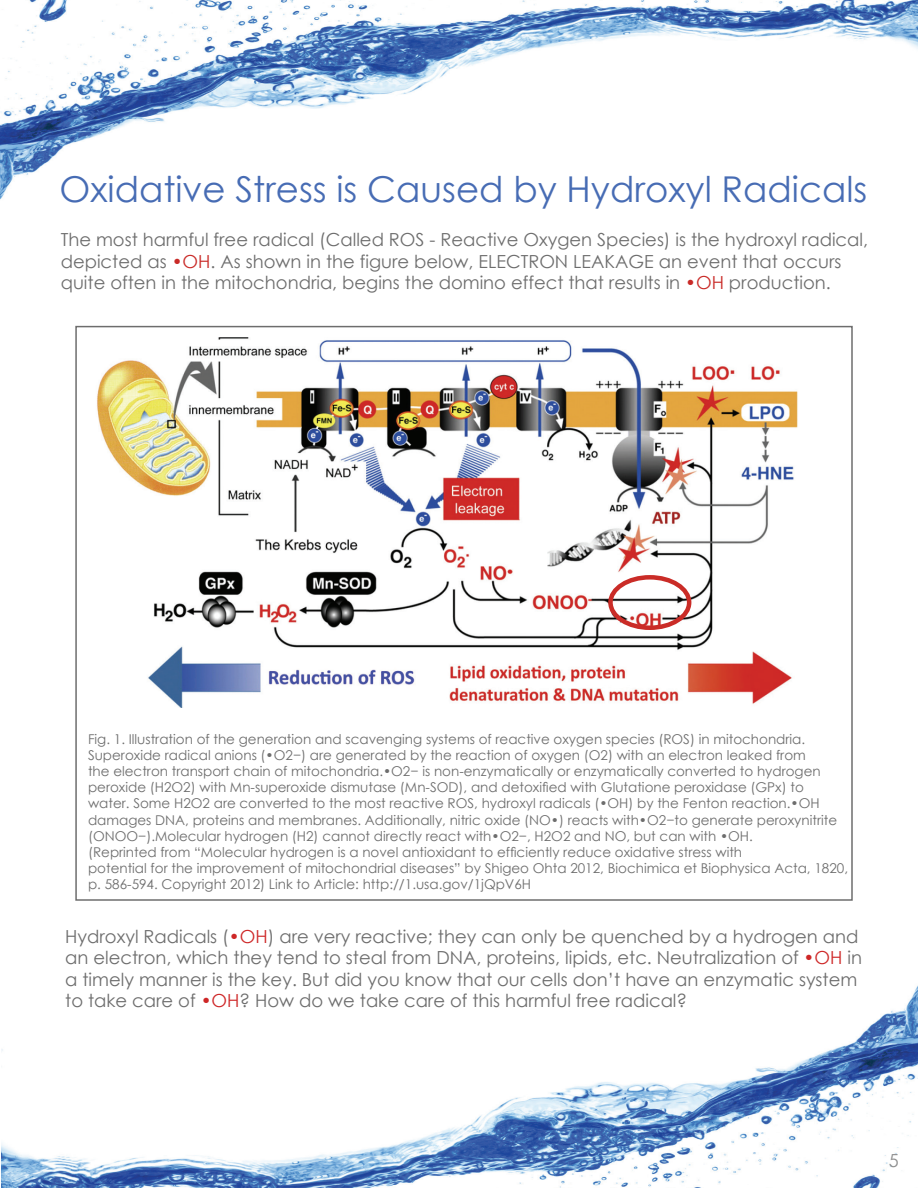
<style>
.page{position:relative;width:918px;height:1188px;background:#fff}
.page>*{position:absolute;margin:0;border:0;box-sizing:border-box;transform-origin:0 0}
.t1{font:35.55px "Century Gothic";color:#476cb4}
.t2{font:18px/21.6px "Century Gothic";color:#6d6d6d}
.t3{font:18px "Century Gothic";color:#8f8f8f}
.t4{font:13.5px/16.2px "Century Gothic";color:#6d6d6d}
.s1{color:#c92a27}
.s2{color:#ce2727}
.s3{color:#ce2627}
</style>
<div class="page">
<img style="left:0;top:1px;width:918px;height:199px">
<img style="left:1px;top:985px;width:917px;height:203px">
<hr style="left:0;top:0;width:918px;height:1px;background:#5d5d5d">
<img style="left:97px;top:337px;width:701px;height:371px">
<div style="left:608px;top:575px;width:83px;height:55px;border:4px solid #ca2c27;border-radius:50%"></div>
<p class="t1" style="left:60px;top:165px;width:809px">Oxidative Stress is Caused by Hydroxyl Radicals</p>
<p class="t2" style="left:61px;top:228px;width:809px">The most harmful free radical (Called ROS - Reactive Oxygen Species) is the hydroxyl radical, depicted as <span class="s1">•OH</span>. As shown in the figure below, ELECTRON LEAKAGE an event that occurs quite often in the mitochondria, begins the domino effect that results in <span class="s1">•OH</span> production.</p>
<p class="t4" style="left:88px;top:730px;width:762px">Fig. 1. Illustration of the generation and scavenging systems of reactive oxygen species (ROS) in mitochondria.<br>Superoxide radical anions (•O2−) are generated by the reaction of oxygen (O2) with an electron leaked from<br>the electron transport chain of mitochondria.•O2− is non-enzymatically or enzymatically converted to hydrogen peroxide (H2O2) with Mn-superoxide dismutase (Mn-SOD), and detoxified with Glutatione peroxidase (GPx) to water. Some H2O2 are converted to the most reactive ROS, hydroxyl radicals (•OH) by the Fenton reaction.•OH damages DNA, proteins and membranes. Additionally, nitric oxide (NO•) reacts with•O2−to generate peroxynitrite (ONOO−).Molecular hydrogen (H2) cannot directly react with•O2−, H2O2 and NO, but can with •OH.<br>(Reprinted from “Molecular hydrogen is a novel antioxidant to efficiently reduce oxidative stress with<br>potential for the improvement of mitochondrial diseases” by Shigeo Ohta 2012, Biochimica et Biophysica Acta, 1820, p. 586-594. Copyright 2012) Link to Article: http://1.usa.gov/1jQpV6H</p>
<p class="t2" style="left:65px;top:925px;width:798px">Hydroxyl Radicals (<span class="s2">•OH</span>) are very reactive; they can only be quenched by a hydrogen and an electron, which they tend to steal from DNA, proteins, lipids, etc. Neutralization of <span class="s2">•OH</span> in a timely manner is the key. But did you know that our cells don’t have an enzymatic system to take care of <span class="s3">•OH</span>? How do we take care of this harmful free radical?</p>
<p class="t3" style="left:889px;top:1148px;width:11px">5</p>
</div>
